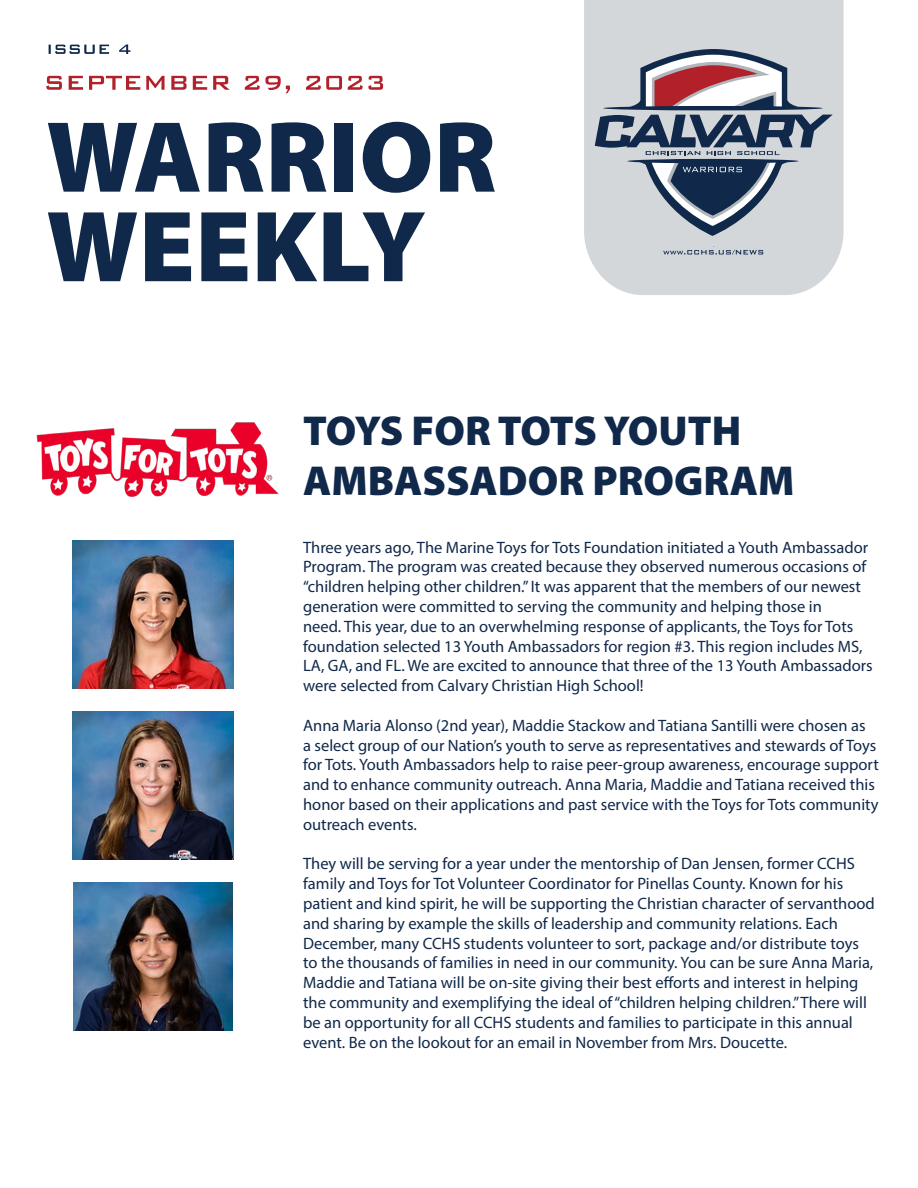
<style>
.page{position:relative;width:918px;height:1188px;background:#fff}
.page>*{position:absolute;margin:0;border:0;box-sizing:border-box;transform-origin:0 0}
.t1{font:102px/89.6px "Myriad Variable Concept";color:#10284a}
.t2{font:900 42px/50.4px "Myriad Pro";color:#10284a}
.t3{font:16.5px/19.8px "Myriad Pro";color:#10284a}
</style>
<div class="page">
<div style="left:584px;top:0;width:260px;height:295px;background:#d3d7da"></div>
<svg style="left:663px;top:250px;width:100px;height:5px"></svg>
<svg style="left:49px;top:44px;width:81px;height:10px"></svg>
<svg style="left:46px;top:76px;width:337px;height:17px"></svg>
<img style="left:37px;top:422px;width:242px;height:75px">
<img style="left:72px;top:540px;width:161px;height:148px">
<img style="left:72px;top:711px;width:161px;height:148px">
<img style="left:74px;top:882px;width:158px;height:148px">
<svg style="left:595px;top:49px;width:238px;height:187px;background:#9ea1ac"></svg>
<h1 class="t1" style="left:46px;top:113px;width:452px">WARRIOR<br>WEEKLY</h1>
<h2 class="t2" style="left:303px;top:404px;width:493px">TOYS FOR TOTS YOUTH<br>AMBASSADOR PROGRAM</h2>
<p class="t3" style="left:303px;top:537px;width:571px">Three years ago, The Marine Toys for Tots Foundation initiated a Youth Ambassador Program. The program was created because they observed numerous occasions of “children helping other children.” It was apparent that the members of our newest generation were committed to serving the community and helping those in<br>need. This year, due to an overwhelming response of applicants, the Toys for Tots foundation selected 13 Youth Ambassadors for region #3. This region includes MS, LA, GA, and FL. We are excited to announce that three of the 13 Youth Ambassadors were selected from Calvary Christian High School!</p>
<p class="t3" style="left:303px;top:715px;width:577px">Anna Maria Alonso (2nd year), Maddie Stackow and Tatiana Santilli were chosen as<br>a select group of our Nation’s youth to serve as representatives and stewards of Toys for Tots. Youth Ambassadors help to raise peer-group awareness, encourage support and to enhance community outreach. Anna Maria, Maddie and Tatiana received this honor based on their applications and past service with the Toys for Tots community outreach events.</p>
<p class="t3" style="left:303px;top:854px;width:573px">They will be serving for a year under the mentorship of Dan Jensen, former CCHS family and Toys for Tot Volunteer Coordinator for Pinellas County. Known for his patient and kind spirit, he will be supporting the Christian character of servanthood and sharing by example the skills of leadership and community relations. Each December, many CCHS students volunteer to sort, package and/or distribute toys to the thousands of families in need in our community. You can be sure Anna Maria, Maddie and Tatiana will be on-site giving their best efforts and interest in helping the community and exemplifying the ideal of “children helping children.” There will be an opportunity for all CCHS students and families to participate in this annual event. Be on the lookout for an email in November from Mrs. Doucette.</p>
</div>
